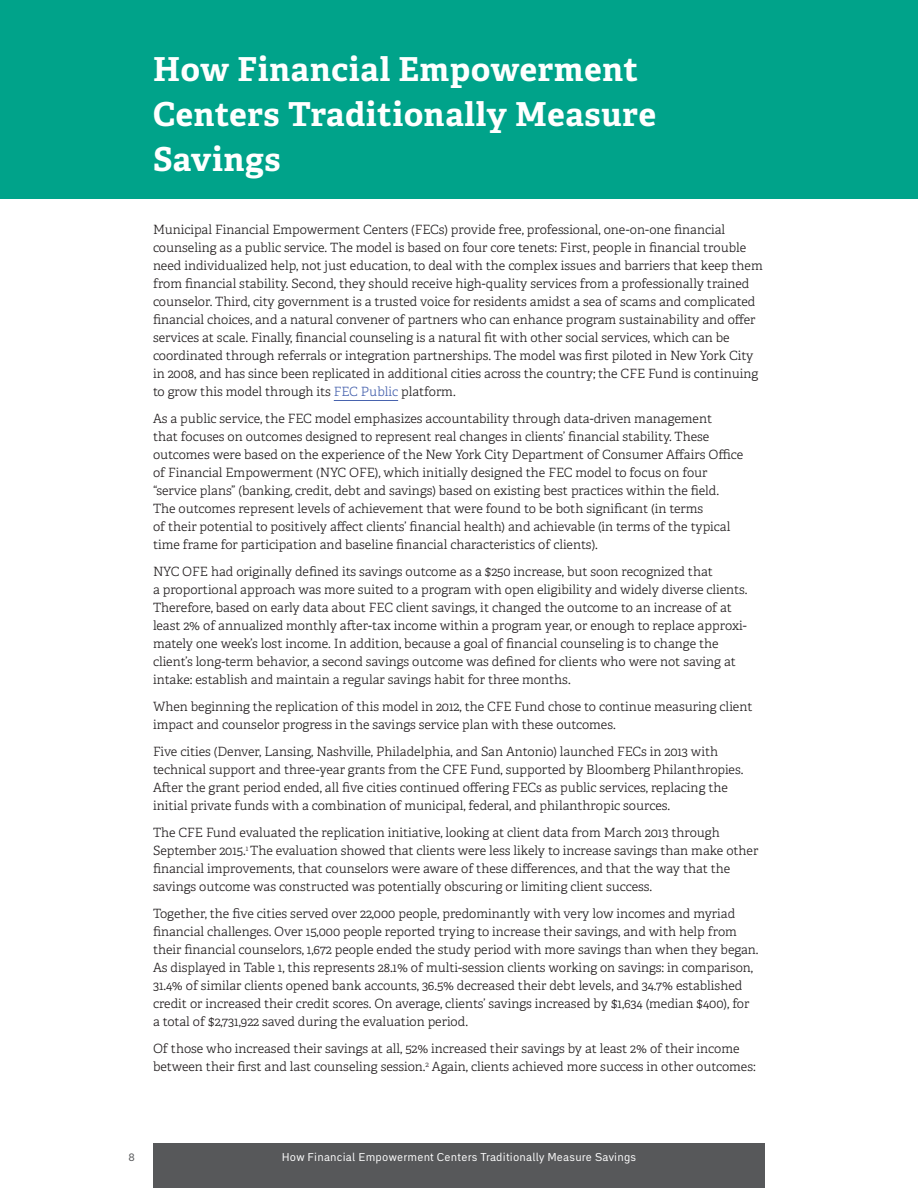
<style>
.page{position:relative;width:918px;height:1188px;background:#fff}
.page>*{position:absolute;margin:0;border:0;box-sizing:border-box;transform-origin:0 0}
.Chapter_Title{font:700 33px/45px "Adelle";letter-spacing:.025em;color:#fff}
.Body{font:300 12.75px/18px "Adelle";color:#231f20}
.t1{font:11.25px "Embarcadero MVB";letter-spacing:.02em;color:#fff}
.t2{font:11.25px "Embarcadero MVB";color:#57585a}
.s1{color:#4863ae}
</style>
<div class="page">
<div style="left:153px;top:1143px;width:612px;height:45px;background:#57585a"></div>
<div style="left:0;top:0;width:918px;height:198px;background:#00a38a"></div>
<hr style="left:334px;top:400px;width:64px;height:1px;background:#4863ae">
<p class="Chapter_Title" style="left:153px;top:47px;width:505px">How Financial Empowerment<br>Centers Traditionally Measure<br>Savings</p>
<p class="Body" style="left:153px;top:221px;width:611px">Municipal Financial Empowerment Centers (FECs) provide free, professional, one-on-one financial counseling as a public service. The model is based on four core tenets: First, people in financial trouble need individualized help, not just education, to deal with the complex issues and barriers that keep them from financial stability. Second, they should receive high-quality services from a professionally trained counselor. Third, city government is a trusted voice for residents amidst a sea of scams and complicated financial choices, and a natural convener of partners who can enhance program sustainability and offer services at scale. Finally, financial counseling is a natural fit with other social services, which can be coordinated through referrals or integration partnerships. The model was first piloted in New York City in 2008, and has since been replicated in additional cities across the country; the CFE Fund is continuing to grow this model through its <span class="s1">FEC Public</span> platform.</p>
<p class="Body" style="left:153px;top:410px;width:592px">As a public service, the FEC model emphasizes accountability through data-driven management<br>that focuses on outcomes designed to represent real changes in clients’ financial stability. These outcomes were based on the experience of the New York City Department of Consumer Affairs Office of Financial Empowerment (NYC OFE), which initially designed the FEC model to focus on four “service plans” (banking, credit, debt and savings) based on existing best practices within the field.<br>The outcomes represent levels of achievement that were found to be both significant (in terms<br>of their potential to positively affect clients’ financial health) and achievable (in terms of the typical time frame for participation and baseline financial characteristics of clients).</p>
<p class="Body" style="left:153px;top:563px;width:596px">NYC OFE had originally defined its savings outcome as a $250 increase, but soon recognized that<br>a proportional approach was more suited to a program with open eligibility and widely diverse clients.<br>Therefore, based on early data about FEC client savings, it changed the outcome to an increase of at least 2% of annualized monthly after-tax income within a program year, or enough to replace approxi&shy;mately one week’s lost income. In addition, because a goal of financial counseling is to change the client’s long-term behavior, a second savings outcome was defined for clients who were not saving at intake: establish and maintain a regular savings habit for three months.</p>
<p class="Body" style="left:153px;top:698px;width:601px">When beginning the replication of this model in 2012, the CFE Fund chose to continue measuring client impact and counselor progress in the savings service plan with these outcomes.</p>
<p class="Body" style="left:153px;top:743px;width:592px">Five cities (Denver, Lansing, Nashville, Philadelphia, and San Antonio) launched FECs in 2013 with technical support and three-year grants from the CFE Fund, supported by Bloomberg Philanthropies.<br>After the grant period ended, all five cities continued offering FECs as public services, replacing the initial private funds with a combination of municipal, federal, and philanthropic sources.</p>
<p class="Body" style="left:153px;top:824px;width:607px">The CFE Fund evaluated the replication initiative, looking at client data from March 2013 through September 2015.<sup>1</sup> The evaluation showed that clients were less likely to increase savings than make other financial improvements, that counselors were aware of these differences, and that the way that the savings outcome was constructed was potentially obscuring or limiting client success.</p>
<p class="Body" style="left:153px;top:905px;width:607px">Together, the five cities served over 22,000 people, predominantly with very low incomes and myriad financial challenges. Over 15,000 people reported trying to increase their savings, and with help from their financial counselors, 1,672 people ended the study period with more savings than when they began.<br>As displayed in Table 1, this represents 28.1% of multi-session clients working on savings: in comparison, 31.4% of similar clients opened bank accounts, 36.5% decreased their debt levels, and 34.7% established credit or increased their credit scores. On average, clients’ savings increased by $1,634 (median $400), for a total of $2,731,922 saved during the evaluation period.</p>
<p class="Body" style="left:153px;top:1040px;width:604px">Of those who increased their savings at all, 52% increased their savings by at least 2% of their income between their first and last counseling session.<sup>2</sup> Again, clients achieved more success in other outcomes:</p>
<p class="t2" style="left:129px;top:1150px;width:8px">8</p>
<p class="t1" style="left:282px;top:1150px;width:356px">How Financial Empowerment Centers Traditionally Measure Savings</p>
</div>
